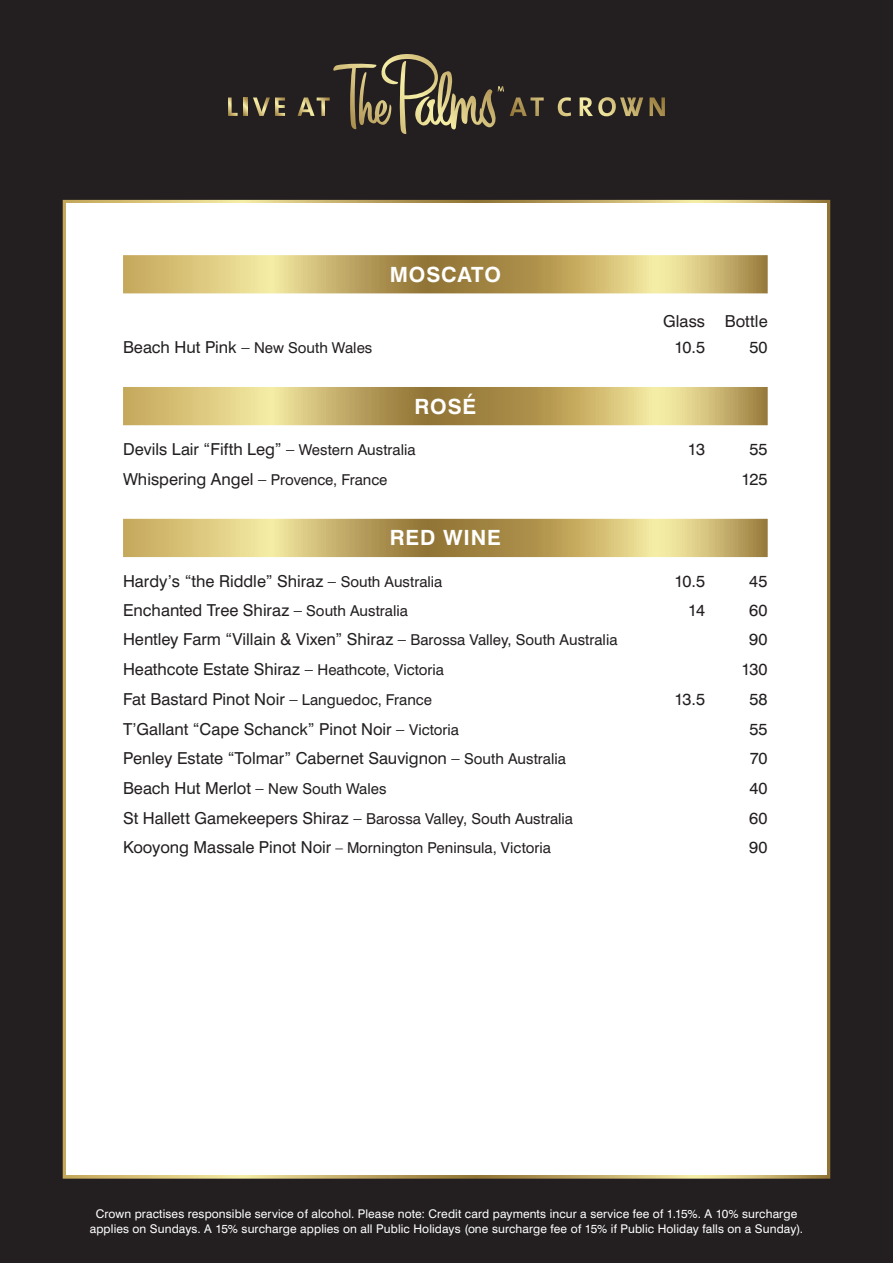
<style>
.page{position:relative;width:893px;height:1263px;background:#231f20}
.page>*{position:absolute;margin:0;border:0;box-sizing:border-box;transform-origin:0 0}
.t1{font:700 21px "Swiss 721 BT";letter-spacing:.04em;color:#fff}
.Wine_Name{font:16.5px "Swiss 721 BT";color:#231f20}
.Wine_Name-2{font:15px "Swiss 721 BT";color:#231f20}
.t2{font:12px/15px "Swiss 721 BT";letter-spacing:.01em;color:#fff;text-align:center}
.s1{font-size:15px}
.s2{font-size:16.5px}
</style>
<div class="page">
<div style="left:63px;top:200px;width:767px;height:979px;background:#fff;border:8px solid #fff"></div>
<svg style="left:510px;top:97px;width:155px;height:19px"></svg>
<svg style="left:359px;top:71px;width:145px;height:58px"></svg>
<svg style="left:228px;top:97px;width:10px;height:19px"></svg>
<svg style="left:244px;top:97px;width:3px;height:19px"></svg>
<svg style="left:253px;top:97px;width:32px;height:19px"></svg>
<svg style="left:297px;top:97px;width:33px;height:19px"></svg>
<svg style="left:123px;top:255px;width:645px;height:302px"></svg>
<p class="t1" style="left:390px;top:261px;width:113px">MOSCATO</p>
<p class="Wine_Name" style="left:663px;top:311px;width:43px">Glass</p>
<p class="Wine_Name" style="left:725px;top:311px;width:44px">Bottle</p>
<p class="Wine_Name" style="left:123px;top:337px;width:251px">Beach Hut Pink – <span class="s1">New South Wales</span></p>
<p class="Wine_Name" style="left:674px;top:337px;width:32px">10.5</p>
<p class="Wine_Name" style="left:750px;top:337px;width:20px">50</p>
<p class="t1" style="left:414px;top:393px;width:63px">ROSÉ</p>
<p class="Wine_Name" style="left:123px;top:439px;width:294px">Devils Lair “Fifth Leg” – <span class="s1">Western Australia</span></p>
<p class="Wine_Name" style="left:688px;top:439px;width:19px">13</p>
<p class="Wine_Name" style="left:749px;top:439px;width:20px">55</p>
<p class="Wine_Name" style="left:123px;top:469px;width:266px">Whispering Angel – <span class="s1">Provence, France</span></p>
<p class="Wine_Name" style="left:742px;top:469px;width:28px">125</p>
<p class="t1" style="left:390px;top:525px;width:113px">RED WINE</p>
<p class="Wine_Name" style="left:123px;top:571px;width:321px">Hardy’s “the Riddle” Shiraz – <span class="s1">South Australia</span></p>
<p class="Wine_Name" style="left:674px;top:571px;width:32px">10.5</p>
<p class="Wine_Name" style="left:749px;top:571px;width:20px">45</p>
<p class="Wine_Name" style="left:123px;top:600px;width:286px">Enchanted Tree Shiraz – <span class="s1">South Australia</span></p>
<p class="Wine_Name" style="left:688px;top:600px;width:18px">14</p>
<p class="Wine_Name" style="left:749px;top:600px;width:20px">60</p>
<p class="Wine_Name" style="left:123px;top:629px;width:496px">Hentley Farm “Villain &amp; Vixen” Shiraz – <span class="s1">Barossa Valley, South Australia</span></p>
<p class="Wine_Name" style="left:749px;top:629px;width:20px">90</p>
<p class="Wine_Name" style="left:123px;top:659px;width:322px">Heathcote Estate Shiraz – <span class="s1">Heathcote, Victoria</span></p>
<p class="Wine_Name" style="left:741px;top:659px;width:28px">130</p>
<p class="Wine_Name" style="left:123px;top:689px;width:310px">Fat Bastard Pinot Noir – <span class="s1">Languedoc, France</span></p>
<p class="Wine_Name" style="left:674px;top:689px;width:32px">13.5</p>
<p class="Wine_Name" style="left:750px;top:689px;width:20px">58</p>
<p class="Wine_Name" style="left:123px;top:719px;width:337px">T’Gallant “Cape Schanck” Pinot Noir – <span class="s1">Victoria</span></p>
<p class="Wine_Name" style="left:749px;top:719px;width:20px">55</p>
<p class="Wine_Name" style="left:123px;top:748px;width:444px">Penley Estate “Tolmar” Cabernet Sauvignon – <span class="s1">South Australia</span></p>
<p class="Wine_Name" style="left:750px;top:748px;width:19px">70</p>
<p class="Wine_Name" style="left:123px;top:778px;width:265px">Beach Hut Merlot – <span class="s1">New South Wales</span></p>
<p class="Wine_Name" style="left:749px;top:778px;width:20px">40</p>
<p class="Wine_Name-2" style="left:123px;top:809px;width:451px"><span class="s2">St Hallett Gamekeepers Shiraz –</span> Barossa Valley, South Australia</p>
<p class="Wine_Name" style="left:749px;top:808px;width:20px">60</p>
<p class="Wine_Name-2" style="left:123px;top:839px;width:429px"><span class="s2">Kooyong Massale Pinot Noir</span> – Mornington Peninsula, Victoria</p>
<p class="Wine_Name" style="left:749px;top:837px;width:20px">90</p>
<p class="t2" style="left:90px;top:1206px;width:715px">Crown practises responsible service of alcohol. Please note: Credit card payments incur a service fee of 1.15%. A 10% surcharge applies on Sundays. A 15% surcharge applies on all Public Holidays (one surcharge fee of 15% if Public Holiday falls on a Sunday).</p>
</div>
